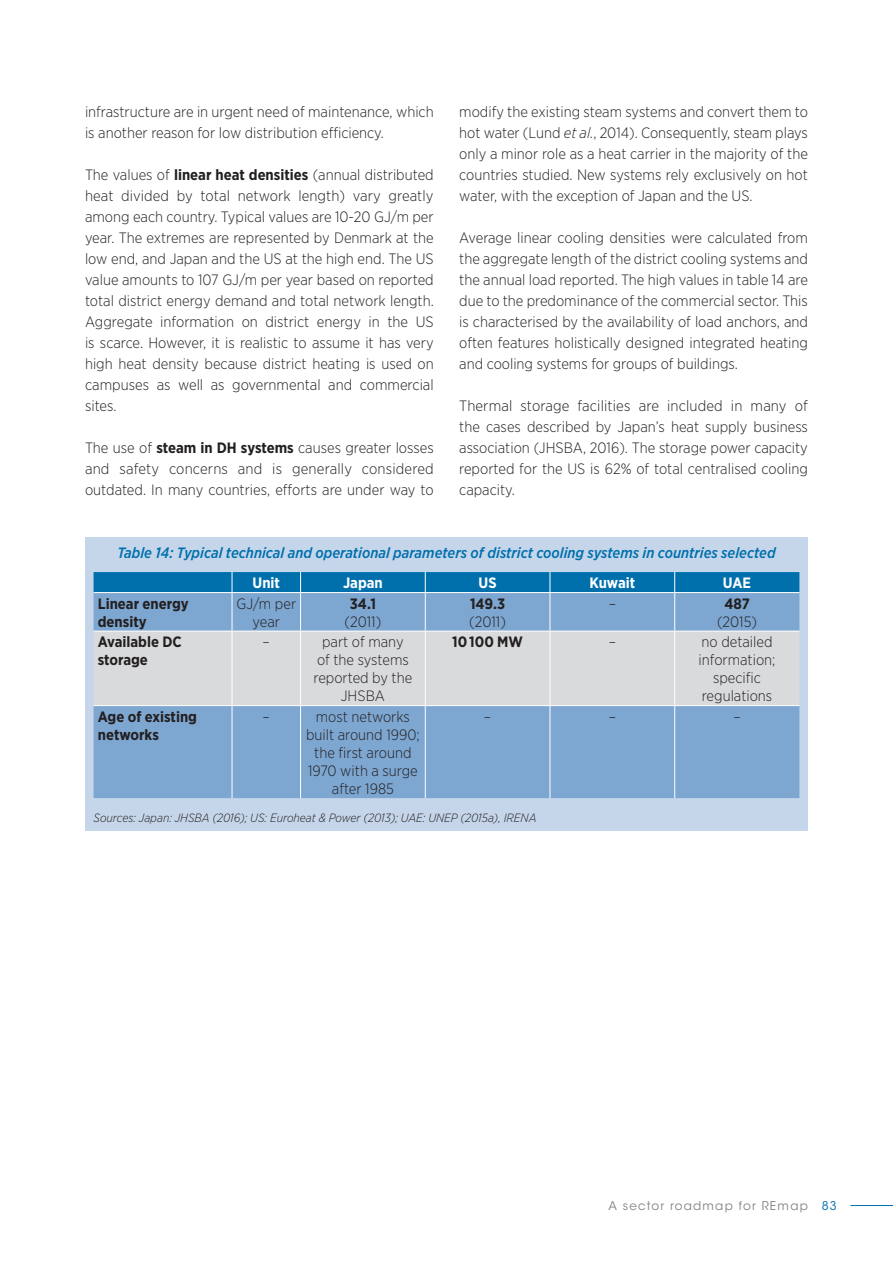
<style>
.page{position:relative;width:893px;height:1263px;background:#fff}
.page>*{position:absolute;margin:0;border:0;box-sizing:border-box;transform-origin:0 0}
.Bodytext{font:300 15px/21px "Gotham Narrow";color:#231f20;text-align:justify}
.Bodytext-Tabelle{font:300 15px/18px "Gotham Narrow";color:#231f20;text-align:center}
.BU_Tabelle{font:italic 500 15px "Gotham Narrow";color:#0070ad}
.Bodytext-Tabelle-2{font:700 15px/18px "Gotham Narrow";color:#231f20}
.Bodytext-Tabelle-3{font:700 15px "Gotham Narrow";color:#fff}
.Source{font:italic 300 12px "Gotham Narrow";color:#231f20}
.t1{font:12px "ITC Avant Garde Std";letter-spacing:.1em;color:#808285}
.s1{font-weight:700}
.s2{font-style:italic}
.s3{color:#0070ad}
</style>
<div class="page">
<hr style="left:850px;top:1205px;width:43px;height:1px;background:#0070ad">
<div style="left:85px;top:537px;width:723px;height:294px;background:#c6d6ea"></div>
<div style="left:94px;top:593px;width:705px;height:205px;background:#7da6d0"></div>
<div style="left:94px;top:632px;width:705px;height:73px;background:#d9dadc"></div>
<div style="left:94px;top:572px;width:705px;height:20px;background:#0070ad"></div>
<hr style="left:94px;top:592px;width:138px;height:1px;background:#fff">
<hr style="left:232px;top:592px;width:69px;height:1px;background:#fff">
<hr style="left:232px;top:593px;width:1px;height:38px;background:#fff">
<hr style="left:301px;top:592px;width:124px;height:1px;background:#fff">
<hr style="left:300px;top:593px;width:1px;height:38px;background:#fff">
<hr style="left:425px;top:592px;width:125px;height:1px;background:#fff">
<hr style="left:425px;top:593px;width:1px;height:38px;background:#fff">
<hr style="left:550px;top:592px;width:125px;height:1px;background:#fff">
<hr style="left:550px;top:593px;width:1px;height:38px;background:#fff">
<hr style="left:675px;top:592px;width:124px;height:1px;background:#fff">
<hr style="left:674px;top:593px;width:1px;height:38px;background:#fff">
<hr style="left:94px;top:631px;width:138px;height:1px;background:#fff">
<hr style="left:232px;top:631px;width:69px;height:1px;background:#fff">
<hr style="left:232px;top:631px;width:1px;height:74px;background:#fff">
<hr style="left:301px;top:631px;width:124px;height:1px;background:#fff">
<hr style="left:300px;top:631px;width:1px;height:74px;background:#fff">
<hr style="left:425px;top:631px;width:125px;height:1px;background:#fff">
<hr style="left:425px;top:631px;width:1px;height:74px;background:#fff">
<hr style="left:550px;top:631px;width:125px;height:1px;background:#fff">
<hr style="left:550px;top:631px;width:1px;height:74px;background:#fff">
<hr style="left:675px;top:631px;width:124px;height:1px;background:#fff">
<hr style="left:674px;top:631px;width:1px;height:74px;background:#fff">
<hr style="left:94px;top:705px;width:138px;height:1px;background:#fff">
<hr style="left:232px;top:705px;width:69px;height:1px;background:#fff">
<hr style="left:232px;top:706px;width:1px;height:92px;background:#fff">
<hr style="left:301px;top:705px;width:124px;height:1px;background:#fff">
<hr style="left:300px;top:706px;width:1px;height:92px;background:#fff">
<hr style="left:425px;top:705px;width:125px;height:1px;background:#fff">
<hr style="left:425px;top:706px;width:1px;height:92px;background:#fff">
<hr style="left:550px;top:705px;width:125px;height:1px;background:#fff">
<hr style="left:550px;top:706px;width:1px;height:92px;background:#fff">
<hr style="left:675px;top:705px;width:124px;height:1px;background:#fff">
<hr style="left:674px;top:706px;width:1px;height:92px;background:#fff">
<p class="Bodytext" style="left:85px;top:101px;width:350px">infrastructure are in urgent need of maintenance, which is another reason for low distribution efficiency.</p>
<p class="Bodytext" style="left:85px;top:164px;width:350px;text-align:left">The values of <span class="s1">linear heat densities</span> (annual distributed heat divided by total network length) vary greatly among each country. Typical values are 10-20 GJ/m per year. The extremes are represented by Denmark at the low end, and Japan and the US at the high end. The US value amounts to 107 GJ/m per year based on reported total district energy demand and total network length.<br>Aggregate information on district energy in the US is scarce. However, it is realistic to assume it has very high heat density because district heating is used on campuses as well as governmental and commercial sites.</p>
<p class="Bodytext" style="left:85px;top:437px;width:350px">The use of <span class="s1">steam in DH systems</span> causes greater losses and safety concerns and is generally considered outdated. In many countries, efforts are under way to</p>
<p class="Bodytext" style="left:459px;top:101px;width:350px">modify the existing steam systems and convert them to hot water (Lund <span class="s2">et al.</span>, 2014). Consequently, steam plays only a minor role as a heat carrier in the majority of the countries studied. New systems rely exclusively on hot water, with the exception of Japan and the US.</p>
<p class="Bodytext" style="left:459px;top:227px;width:350px">Average linear cooling densities were calculated from the aggregate length of the district cooling systems and the annual load reported. The high values in table 14 are due to the predominance of the commercial sector. This is characterised by the availability of load anchors, and often features holistically designed integrated heating and cooling systems for groups of buildings.</p>
<p class="Bodytext" style="left:459px;top:395px;width:350px">Thermal storage facilities are included in many of the cases described by Japan’s heat supply business association (JHSBA, 2016). The storage power capacity reported for the US is 62% of total centralised cooling capacity.</p>
<p class="BU_Tabelle" style="left:117px;top:543px;width:660px">Table 14: Typical technical and operational parameters of district cooling systems in countries selected</p>
<p class="Bodytext-Tabelle-3" style="left:253px;top:573px;width:29px">Unit</p>
<p class="Bodytext-Tabelle-3" style="left:343px;top:573px;width:41px">Japan</p>
<p class="Bodytext-Tabelle-3" style="left:479px;top:573px;width:20px">US</p>
<p class="Bodytext-Tabelle-3" style="left:589px;top:573px;width:47px">Kuwait</p>
<p class="Bodytext-Tabelle-3" style="left:723px;top:573px;width:30px">UAE</p>
<p class="Bodytext-Tabelle-2" style="left:98px;top:594px;width:92px">Linear energy density</p>
<p class="Bodytext-Tabelle" style="left:236px;top:594px;width:61px">GJ/m per year</p>
<p class="Bodytext-Tabelle" style="left:345px;top:594px;width:38px"><span class="s1">34.1 </span>(2011)</p>
<p class="Bodytext-Tabelle" style="left:469px;top:594px;width:38px;text-align:left"><span class="s1">149.3 </span>(2011)</p>
<p class="Bodytext-Tabelle" style="left:609px;top:594px;width:9px">–</p>
<p class="Bodytext-Tabelle" style="left:717px;top:594px;width:42px"><span class="s1">487 </span>(2015)</p>
<p class="Bodytext-Tabelle-2" style="left:98px;top:633px;width:86px">Available DC storage</p>
<p class="Bodytext-Tabelle" style="left:263px;top:633px;width:9px">–</p>
<p class="Bodytext-Tabelle" style="left:313px;top:633px;width:100px">part of many<br>of the systems reported by the<br>JHSBA</p>
<p class="Bodytext-Tabelle-2" style="left:452px;top:633px;width:72px">10 100 MW</p>
<p class="Bodytext-Tabelle" style="left:609px;top:633px;width:9px">–</p>
<p class="Bodytext-Tabelle" style="left:699px;top:633px;width:78px">no detailed information; specific regulations</p>
<p class="Bodytext-Tabelle-2" style="left:98px;top:707px;width:101px">Age of existing networks</p>
<p class="Bodytext-Tabelle" style="left:263px;top:707px;width:9px">–</p>
<p class="Bodytext-Tabelle" style="left:306px;top:707px;width:115px">most networks built around 1990; the first around<br>1970 with a surge after 1985</p>
<p class="Bodytext-Tabelle" style="left:484px;top:707px;width:9px">–</p>
<p class="Bodytext-Tabelle" style="left:609px;top:707px;width:9px">–</p>
<p class="Bodytext-Tabelle" style="left:733px;top:707px;width:9px">–</p>
<p class="Source" style="left:94px;top:810px;width:444px">Sources: Japan: JHSBA (2016); US: Euroheat &amp; Power (2013); UAE: UNEP (2015a), IRENA</p>
<p class="t1" style="left:608px;top:1198px;width:230px">A sector roadmap for REmap <span class="s3">83</span></p>
</div>
